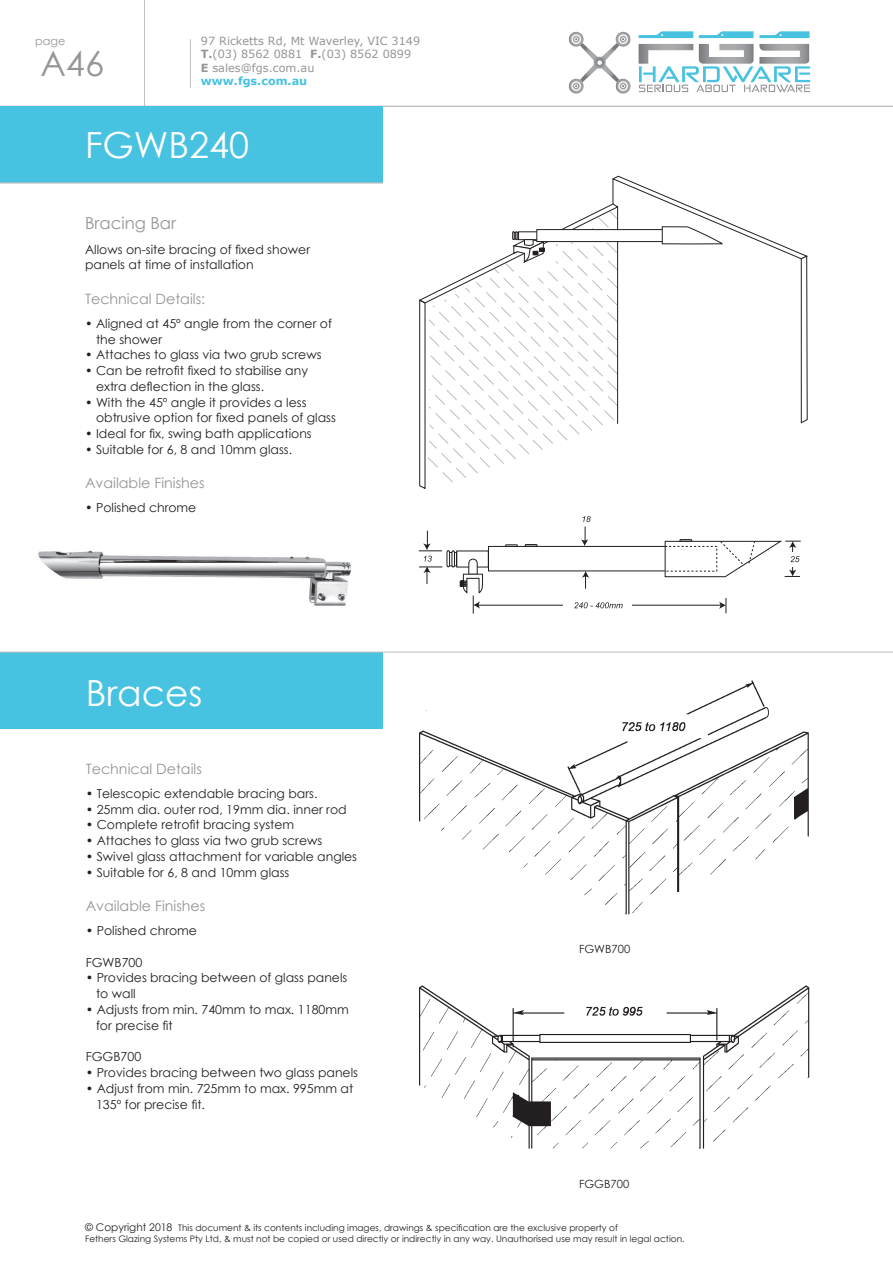
<style>
.page{position:relative;width:893px;height:1263px;background:#fff}
.page>*{position:absolute;margin:0;border:0;box-sizing:border-box;transform-origin:0 0}
.t1{font:36px "Century Gothic";color:#fff}
.t2{font:34.5px "Century Gothic";color:#939598}
.t3{font:16.5px "Century Gothic";color:#939598}
.t4{font:14.25px "Century Gothic";color:#939598}
.t5{font:12.45px/15.8px "Century Gothic";color:#231f20}
.t6{font:11.25px/13.5px "Verdana";color:#939598}
.t7{font:700 11.25px "Verdana";color:#47c2e1}
.t8{font:11.25px "Century Gothic";color:#231f20}
.t9{font:11.25px "Century Gothic";color:#939598}
.t10{font:9px/10.8px "Century Gothic";color:#231f20}
.s1{font-weight:700}
.s2{font-size:10.5px}
</style>
<div class="page">
<hr style="left:144px;top:0;width:1px;height:106px;background:#bcbdc0">
<hr style="left:190px;top:39px;width:1px;height:49px;background:#bcbdc0">
<svg style="left:639px;top:66px;width:171px;height:26px"></svg>
<img style="left:699px;top:44px;width:54px;height:20px">
<img style="left:759px;top:44px;width:50px;height:20px">
<img style="left:639px;top:44px;width:54px;height:20px">
<svg style="left:639px;top:31px;width:54px;height:7px"></svg>
<svg style="left:759px;top:31px;width:51px;height:7px"></svg>
<svg style="left:699px;top:31px;width:54px;height:7px"></svg>
<img style="left:569px;top:32px;width:15px;height:15px">
<img style="left:616px;top:32px;width:15px;height:15px">
<img style="left:580px;top:43px;width:39px;height:39px">
<img style="left:616px;top:79px;width:14px;height:15px">
<img style="left:569px;top:79px;width:15px;height:15px">
<div style="left:0;top:652px;width:382px;height:77px;background:#47c2e1"></div>
<hr style="left:0;top:106px;width:893px;height:1px;background:#bcbdc0">
<img style="left:419px;top:680px;width:390px;height:235px">
<hr style="left:0;top:652px;width:893px;height:1px;background:#bcbdc0">
<img style="left:419px;top:985px;width:391px;height:164px">
<div style="left:0;top:106px;width:383px;height:77px;background:#47c2e1"></div>
<hr style="left:0;top:182px;width:383px;height:1px;background:#bcbdc0">
<svg style="left:419px;top:423px;width:383px;height:66px"></svg>
<svg style="left:418px;top:176px;width:389px;height:247px"></svg>
<svg style="left:419px;top:516px;width:382px;height:98px"></svg>
<img style="left:38px;top:550px;width:314px;height:56px">
<p class="t9" style="left:35px;top:33px;width:32px">page</p>
<h2 class="t2" style="left:40px;top:40px;width:65px">A46</h2>
<p class="t6" style="left:201px;top:34px;width:221px">97 Ricketts Rd, Mt Waverley, VIC 3149<br><span class="s1">T.</span>(03) 8562 0881 <span class="s1">F.</span>(03) 8562 0899<br><span class="s1">E</span> sales@fgs.com.au</p>
<p class="t7" style="left:201px;top:73px;width:108px">www.fgs.com.au</p>
<h1 class="t1" style="left:85px;top:120px;width:165px">FGWB240</h1>
<h3 class="t3" style="left:85px;top:212px;width:93px">Bracing Bar</h3>
<p class="t5" style="left:85px;top:241px;width:227px">Allows on-site bracing of fixed shower panels at time of installation</p>
<p class="t4" style="left:85px;top:288px;width:122px">Technical Details:</p>
<p class="t5" style="left:96px;top:315px;width:237px;text-indent:-11px">• Aligned at 45º angle from the corner of the shower</p>
<p class="t5" style="left:85px;top:347px;width:238px">• Attaches to glass via two grub screws</p>
<p class="t5" style="left:96px;top:362px;width:213px;text-indent:-11px">• Can be retrofit fixed to stabilise any extra deflection in the glass.</p>
<p class="t5" style="left:96px;top:394px;width:241px;text-indent:-11px">• With the 45º angle it provides a less obtrusive option for fixed panels of glass</p>
<p class="t5" style="left:85px;top:425px;width:228px">• Ideal for fix, swing bath applications</p>
<p class="t5" style="left:85px;top:441px;width:209px">• Suitable for 6, 8 and 10mm glass.</p>
<p class="t4" style="left:85px;top:473px;width:121px">Available Finishes</p>
<p class="t5" style="left:85px;top:500px;width:113px">• Polished chrome</p>
<h1 class="t1" style="left:86px;top:668px;width:118px">Braces</h1>
<p class="t4" style="left:86px;top:758px;width:118px">Technical Details</p>
<p class="t5" style="left:86px;top:785px;width:233px">• Telescopic extendable bracing bars.</p>
<p class="t5" style="left:86px;top:801px;width:262px">• 25mm dia. outer rod, 19mm dia. inner rod</p>
<p class="t5" style="left:86px;top:817px;width:210px">• Complete retrofit bracing system</p>
<p class="t5" style="left:86px;top:833px;width:238px">• Attaches to glass via two grub screws</p>
<p class="t5" style="left:86px;top:848px;width:273px">• Swivel glass attachment for variable angles</p>
<p class="t5" style="left:86px;top:864px;width:205px">• Suitable for 6, 8 and 10mm glass</p>
<p class="t4" style="left:86px;top:896px;width:121px">Available Finishes</p>
<p class="t5" style="left:86px;top:923px;width:113px">• Polished chrome</p>
<p class="t5" style="left:86px;top:954px;width:58px">FGWB700</p>
<p class="t5" style="left:96px;top:970px;width:253px;text-indent:-10px">• Provides bracing between of glass panels to wall</p>
<p class="t5" style="left:96px;top:1001px;width:254px;text-indent:-10px">• Adjusts from min. 740mm to max. 1180mm for precise fit</p>
<p class="t5" style="left:86px;top:1049px;width:57px">FGGB700</p>
<p class="t5" style="left:86px;top:1064px;width:274px">• Provides bracing between two glass panels</p>
<p class="t5" style="left:96px;top:1080px;width:259px;text-indent:-10px">• Adjust from min. 725mm to max. 995mm at<br>135º for precise fit.</p>
<p class="t8" style="left:579px;top:941px;width:53px">FGWB700</p>
<p class="t8" style="left:579px;top:1176px;width:52px">FGGB700</p>
<p class="t10" style="left:85px;top:1222px;width:601px"><span class="s2">© Copyright 2018</span> This document &amp; its contents including images, drawings &amp; specification are the exclusive property of<br>Fethers Glazing Systems Pty Ltd, &amp; must not be copied or used directly or indirectly in any way. Unauthorised use may result in legal action.</p>
</div>
